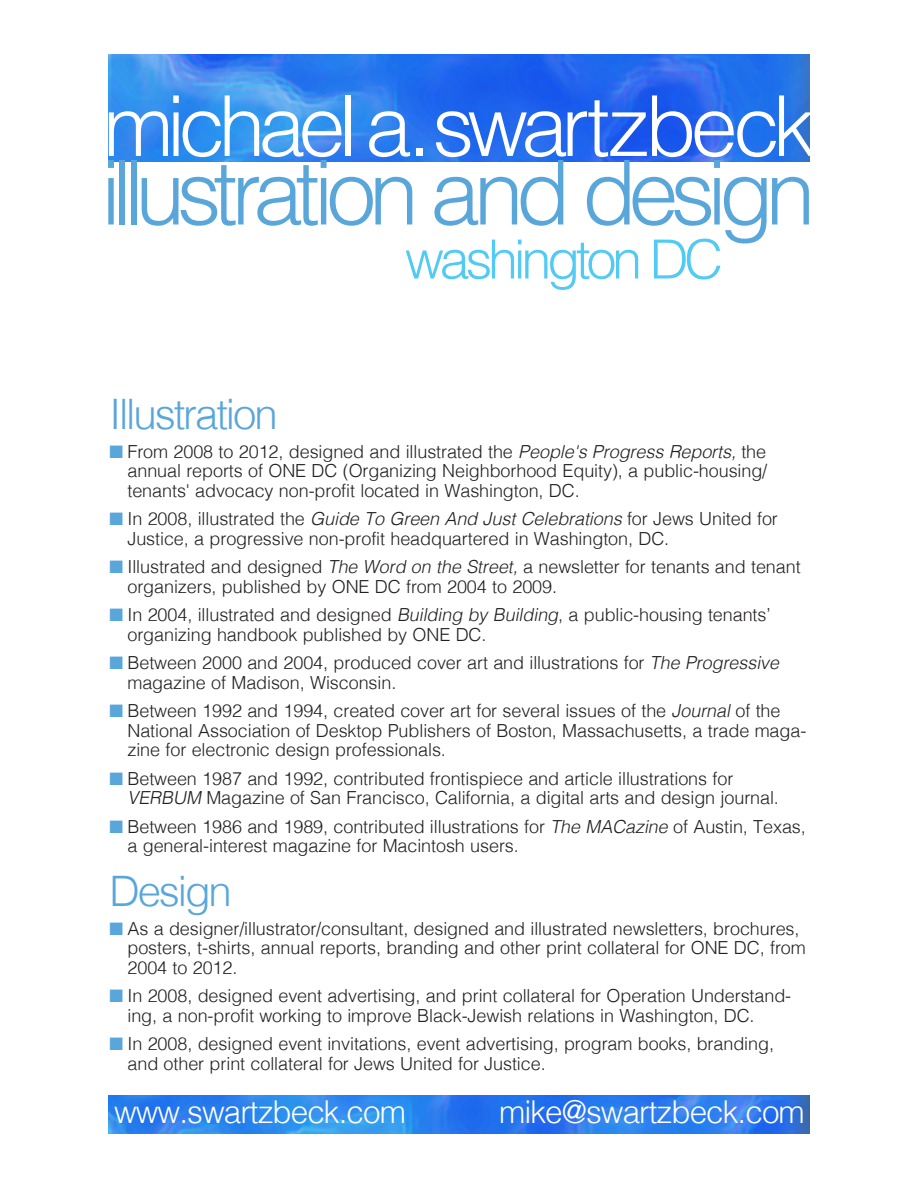
<style>
.page{position:relative;width:918px;height:1188px;background:#fff}
.page>*{position:absolute;margin:0;border:0;box-sizing:border-box;transform-origin:0 0}
.t1{font:300 89.7px "Helvetica";letter-spacing:-.09em;color:#59a6db}
.t2{font:300 84px "Helvetica";letter-spacing:-.08em;color:#fff}
.t3{font:300 54px "Helvetica";letter-spacing:-.08em;color:#51caf4}
.t4{font:300 42px "Helvetica";letter-spacing:-.05em;color:#59a6db}
.t5{font:300 31.5px "Helvetica";letter-spacing:-.03em;color:#fff}
.t6{font:300 18px/19.5px "Helvetica";letter-spacing:-.005em;color:#231f20}
.s1{color:#59a6db}
.s2{font-style:italic}
</style>
<div class="page">
<img style="left:108px;top:1095px;width:702px;height:39px">
<img style="left:108px;top:54px;width:702px;height:107px">
<h2 class="t2" style="left:103px;top:96px;width:713px">michael a.swartzbeck</h2>
<h1 class="t1" style="left:101px;top:160px;width:716px">illustration and design</h1>
<h3 class="t3" style="left:405px;top:240px;width:320px">washington DC</h3>
<h3 class="t4" style="left:110px;top:399px;width:170px">Illustration</h3>
<p class="t6" style="left:128px;top:444px;width:641px;text-align:justify;text-indent:-18px"><span class="s1">■</span> From 2008 to 2012, designed and illustrated the <span class="s2">People's Progress Reports,</span> the annual reports of ONE DC (Organizing Neighborhood Equity), a public-housing/ tenants' advocacy non-profit located in Washington, DC.</p>
<p class="t6" style="left:128px;top:512px;width:652px;text-indent:-18px"><span class="s1">■</span> In 2008, illustrated the <span class="s2">Guide To Green And Just Celebrations</span> for Jews United for<br>Justice, a progressive non-profit headquartered in Washington, DC.</p>
<p class="t6" style="left:128px;top:560px;width:675px;text-indent:-18px"><span class="s1">■</span> Illustrated and designed <span class="s2">The Word on the Street,</span> a newsletter for tenants and tenant organizers, published by ONE DC from 2004 to 2009.</p>
<p class="t6" style="left:128px;top:608px;width:644px;text-indent:-18px"><span class="s1">■</span> In 2004, illustrated and designed <span class="s2">Building by Building</span>, a public-housing tenants’ organizing handbook published by ONE DC.</p>
<p class="t6" style="left:128px;top:656px;width:656px;text-indent:-18px"><span class="s1">■</span> Between 2000 and 2004, produced cover art and illustrations for <span class="s2">The Progressive </span>magazine of Madison, Wisconsin.</p>
<p class="t6" style="left:128px;top:704px;width:680px;text-indent:-18px"><span class="s1">■</span> Between 1992 and 1994, created cover art for several issues of the <span class="s2">Journal</span> of the<br>National Association of Desktop Publishers of Boston, Massachusetts, a trade maga&shy;zine for electronic design professionals.</p>
<p class="t6" style="left:127px;top:771px;width:653px;text-indent:-18px"><span class="s1">■</span> Between 1987 and 1992, contributed frontispiece and article illustrations for<br><span class="s2">VERBUM</span> Magazine of San Francisco, California, a digital arts and design journal.</p>
<p class="t6" style="left:128px;top:819px;width:680px;text-indent:-18px"><span class="s1">■</span> Between 1986 and 1989, contributed illustrations for <span class="s2">The MACazine</span> of Austin, Texas, a general-interest magazine for Macintosh users.</p>
<h3 class="t4" style="left:110px;top:876px;width:124px">Design</h3>
<p class="t6" style="left:128px;top:921px;width:680px;text-indent:-18px"><span class="s1">■</span> As a designer/illustrator/consultant, designed and illustrated newsletters, brochures, posters, t-shirts, annual reports, branding and other print collateral for ONE DC, from<br>2004 to 2012.</p>
<p class="t6" style="left:128px;top:989px;width:665px;text-indent:-18px"><span class="s1">■</span> In 2008, designed event advertising, and print collateral for Operation Understand&shy;ing, a non-profit working to improve Black-Jewish relations in Washington, DC.</p>
<p class="t6" style="left:128px;top:1037px;width:648px;text-indent:-18px"><span class="s1">■</span> In 2008, designed event invitations, event advertising, program books, branding, and other print collateral for Jews United for Justice.</p>
<h3 class="t5" style="left:114px;top:1100px;width:293px">www.swartzbeck.com</h3>
<h3 class="t5" style="left:499px;top:1100px;width:307px">mike@swartzbeck.com</h3>
</div>
